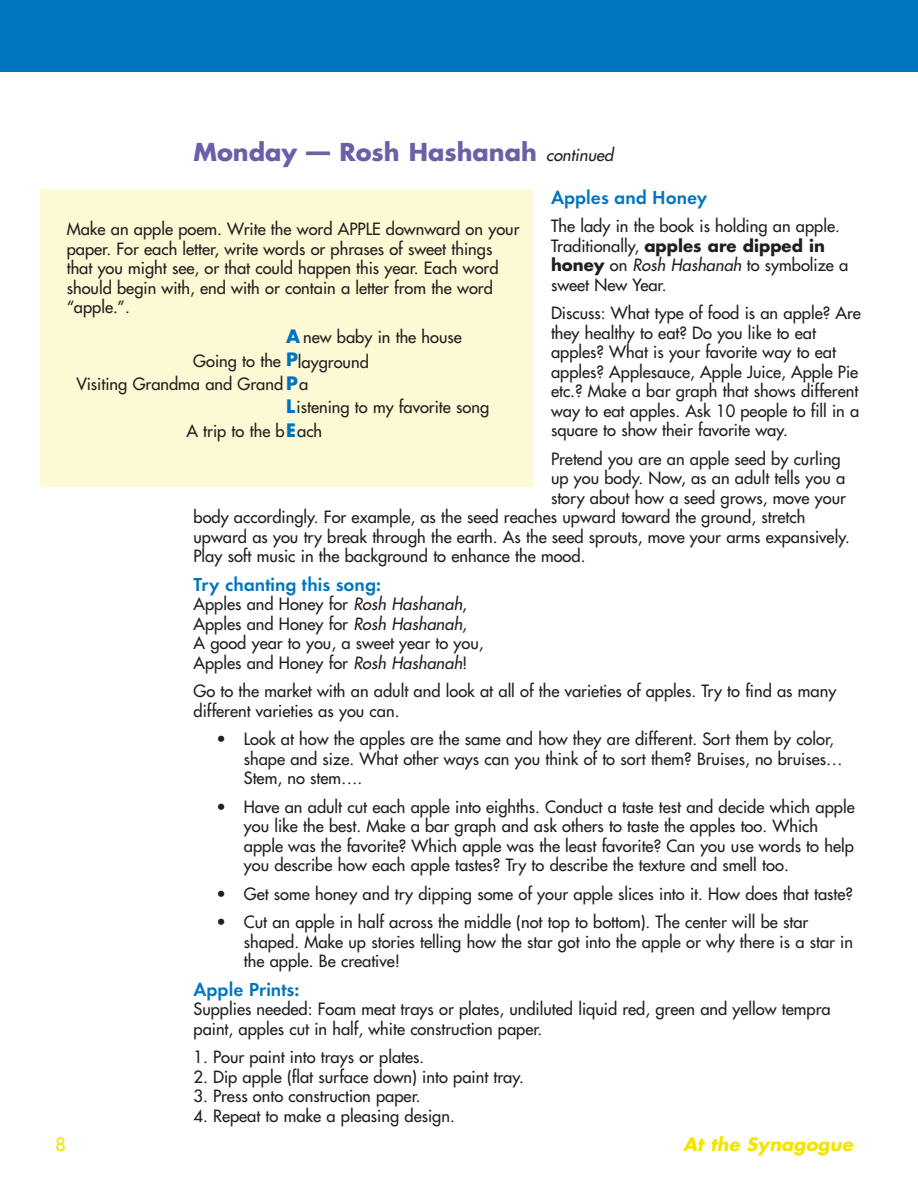
<style>
.page{position:relative;width:918px;height:1188px;background:#fff}
.page>*{position:absolute;margin:0;border:0;box-sizing:border-box;transform-origin:0 0}
.t1{font:700 24px "Futura";color:#6a5fa9}
.t2{font:600 19.5px "Futura T";color:#0075bf}
.t3{font:italic 700 18px "Futura";color:#f3e401}
.t4{font:700 18px/23.4px "Futura";color:#0075bf}
.t5{font:18px "Futura";color:#f3e401}
.t6{font:16.5px/19.5px "Futura";color:#231f20}
.s1{font-weight:400;font-style:italic;font-size:16.5px;color:#231f20}
.s2{font-weight:700}
.s3{font-style:italic}
.s4{font-weight:700;font-size:18px;color:#0075bf}
</style>
<div class="page">
<div style="left:0;top:0;width:918px;height:72px;background:#0075bf"></div>
<div style="left:41px;top:189px;width:492px;height:297px;background:#fcf9d4"></div>
<h1 class="t1" style="left:194px;top:141px;width:421px">Monday — Rosh Hashanah <span class="s1">continued</span></h1>
<p class="t2" style="left:551px;top:188px;width:158px">Apples and Honey</p>
<p class="t6" style="left:551px;top:217px;width:299px">The lady in the book is holding an apple.<br>Traditionally, <span class="s2">apples are dipped in honey</span> on <span class="s3">Rosh Hashanah</span> to symbolize a sweet New Year.</p>
<p class="t6" style="left:551px;top:304px;width:311px">Discuss: What type of food is an apple? Are they healthy to eat? Do you like to eat apples? What is your favorite way to eat apples? Applesauce, Apple Juice, Apple Pie etc.? Make a bar graph that shows different way to eat apples. Ask 10 people to fill in a square to show their favorite way.</p>
<p class="t6" style="left:551px;top:450px;width:291px">Pretend you are an apple seed by curling</p>
<p class="t6" style="left:551px;top:469px;width:296px">up you body. Now, as an adult tells you a</p>
<p class="t6" style="left:551px;top:489px;width:296px">story about how a seed grows, move your</p>
<p class="t6" style="left:194px;top:508px;width:613px">body accordingly. For example, as the seed reaches upward toward the ground, stretch</p>
<p class="t6" style="left:194px;top:528px;width:658px">upward as you try break through the earth. As the seed sprouts, move your arms expansively.</p>
<p class="t6" style="left:194px;top:547px;width:393px">Play soft music in the background to enhance the mood.</p>
<p class="t2" style="left:194px;top:575px;width:189px">Try chanting this song:</p>
<p class="t6" style="left:194px;top:595px;width:292px">Apples and Honey for <span class="s3">Rosh Hashanah</span>, Apples and Honey for <span class="s3">Rosh Hashanah</span>,<br>A good year to you, a sweet year to you, Apples and Honey for <span class="s3">Rosh Hashanah</span>!</p>
<p class="t6" style="left:194px;top:682px;width:644px">Go to the market with an adult and look at all of the varieties of apples. Try to find as many different varieties as you can.</p>
<p class="t6" style="left:244px;top:730px;width:600px;text-indent:-27px">• Look at how the apples are the same and how they are different. Sort them by color, shape and size. What other ways can you think of to sort them? Bruises, no bruises…<br>Stem, no stem….</p>
<p class="t6" style="left:244px;top:798px;width:612px;text-indent:-27px">• Have an adult cut each apple into eighths. Conduct a taste test and decide which apple you like the best. Make a bar graph and ask others to taste the apples too. Which apple was the favorite? Which apple was the least favorite? Can you use words to help you describe how each apple tastes? Try to describe the texture and smell too.</p>
<p class="t6" style="left:217px;top:885px;width:638px">• Get some honey and try dipping some of your apple slices into it. How does that taste?</p>
<p class="t6" style="left:244px;top:913px;width:611px;text-indent:-27px">• Cut an apple in half across the middle (not top to bottom). The center will be star shaped. Make up stories telling how the star got into the apple or why there is a star in the apple. Be creative!</p>
<p class="t2" style="left:194px;top:980px;width:107px">Apple Prints:</p>
<p class="t6" style="left:194px;top:1000px;width:639px">Supplies needed: Foam meat trays or plates, undiluted liquid red, green and yellow tempra paint, apples cut in half, white construction paper.</p>
<p class="t6" style="left:194px;top:1048px;width:232px">1. Pour paint into trays or plates.</p>
<p class="t6" style="left:194px;top:1068px;width:332px">2. Dip apple (flat surface down) into paint tray.</p>
<p class="t6" style="left:194px;top:1087px;width:229px">3. Press onto construction paper.</p>
<p class="t6" style="left:194px;top:1107px;width:263px">4. Repeat to make a pleasing design.</p>
<p class="t6" style="left:67px;top:220px;width:454px">Make an apple poem. Write the word APPLE downward on your paper. For each letter, write words or phrases of sweet things that you might see, or that could happen this year. Each word should begin with, end with or contain a letter from the word “apple.”.</p>
<p class="t6" style="left:286px;top:328px;width:177px"><span class="s4">A</span> new baby in the house</p>
<p class="t4" style="left:286px;top:349px;width:13px">P<br>P</p>
<p class="t6" style="left:286px;top:398px;width:205px"><span class="s4">L</span>istening to my favorite song</p>
<p class="t4" style="left:286px;top:420px;width:11px">E</p>
<p class="t6" style="left:77px;top:351px;width:294px;line-height:22.6px;text-indent:117px">Going to the layground<br>Visiting Grandma and Grand a</p>
<p class="t6" style="left:186px;top:422px;width:137px">A trip to the b ach</p>
<p class="t5" style="left:56px;top:1135px;width:12px">8</p>
<p class="t3" style="left:683px;top:1136px;width:171px">At the Synagogue</p>
</div>
